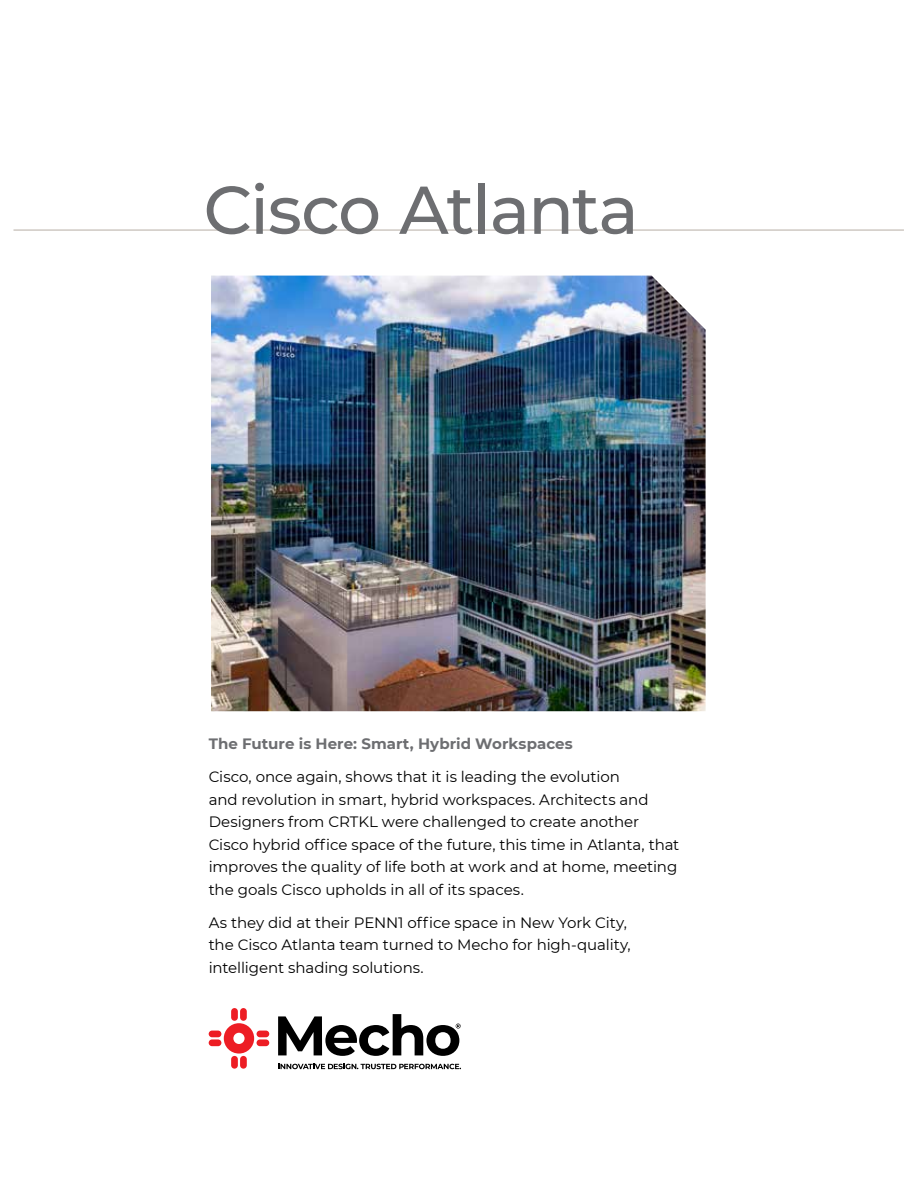
<style>
.page{position:relative;width:918px;height:1188px;background:#fff}
.page>*{position:absolute;margin:0;border:0;box-sizing:border-box;transform-origin:0 0}
.t1{font:500 67.5px "Montserrat";letter-spacing:-.025em;color:#6d6e71}
.t2{font:15px/22.5px "Montserrat";letter-spacing:-.005em;color:#000}
.t3{font:700 15px "Montserrat";color:#6d6e71}
</style>
<div class="page">
<svg style="left:209px;top:1008px;width:60px;height:61px"></svg>
<svg style="left:278px;top:1064px;width:183px;height:5px"></svg>
<svg style="left:278px;top:1014px;width:183px;height:42px"></svg>
<img style="left:211px;top:276px;width:495px;height:435px">
<hr style="left:14px;top:230px;width:890px;height:1px;background:#bfb7af">
<h1 class="t1" style="left:204px;top:163px;width:437px">Cisco Atlanta</h1>
<p class="t3" style="left:209px;top:733px;width:366px">The Future is Here: Smart, Hybrid Workspaces</p>
<p class="t2" style="left:209px;top:765px;width:472px">Cisco, once again, shows that it is leading the evolution<br>and revolution in smart, hybrid workspaces. Architects and Designers from CRTKL were challenged to create another Cisco hybrid office space of the future, this time in Atlanta, that improves the quality of life both at work and at home, meeting the goals Cisco upholds in all of its spaces.</p>
<p class="t2" style="left:209px;top:910px;width:424px">As they did at their PENN1 office space in New York City, the Cisco Atlanta team turned to Mecho for high-quality, intelligent shading solutions.</p>
</div>
